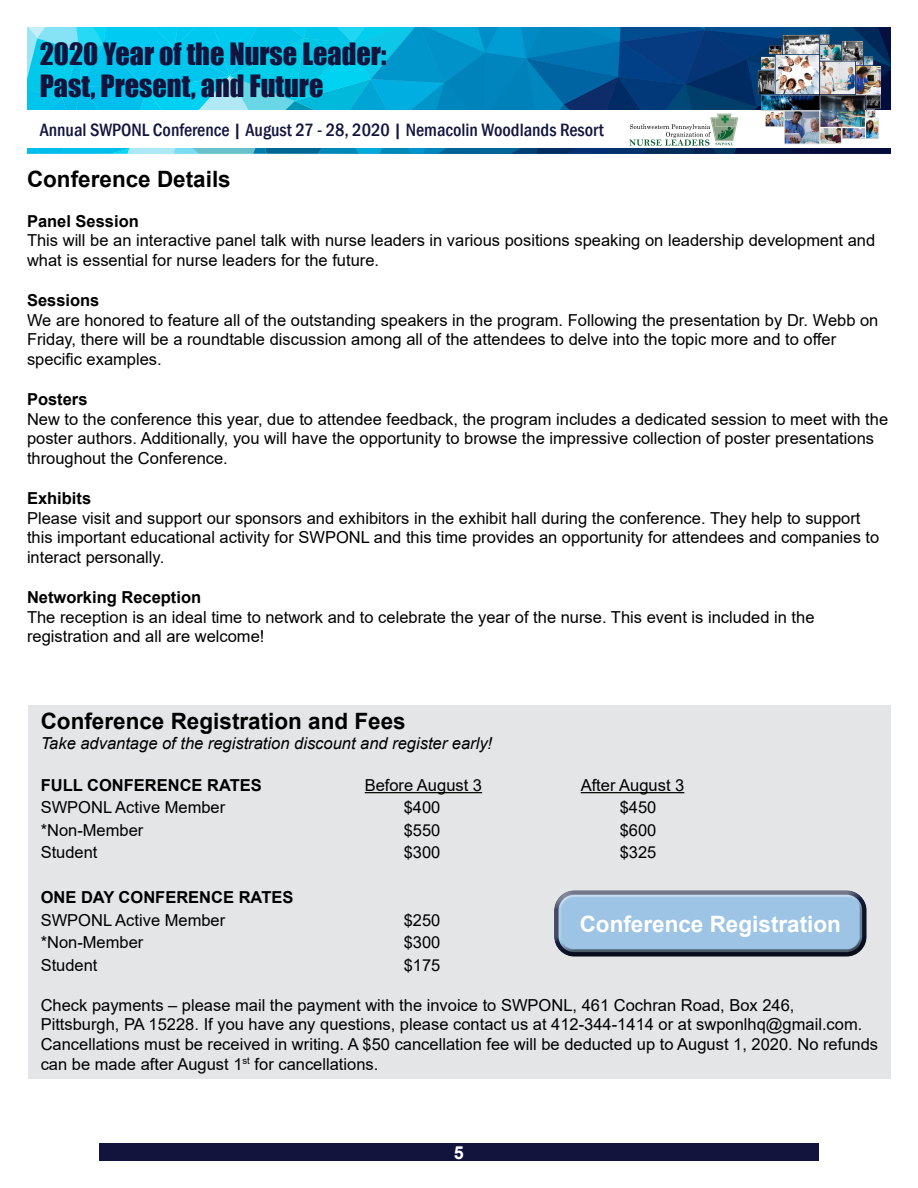
<style>
.page{position:relative;width:918px;height:1188px;background:#fff}
.page>*{position:absolute;margin:0;border:0;box-sizing:border-box;transform-origin:0 0}
.t1{font:28.2px/32.4px "Impact";color:#12143e}
.t2{font:700 22.5px "Arial";color:#000}
.t3{font:700 22.5px "Arial";color:#fff}
.t4{font:500 condensed 18.3px "Franklin Gothic";color:#12143e}
.t5{font:700 18px "Arial";color:#fff}
.t6{font:16.5px/19.8px "Arial";color:#000}
.t7{font:700 16.5px "Arial";color:#000}
.t8{font:italic 16.5px "Arial";color:#000}
</style>
<div class="page">
<svg style="left:27px;top:27px;width:864px;height:127px"></svg>
<img style="left:715px;top:113px;width:19px;height:1px">
<img style="left:715px;top:118px;width:19px;height:9px">
<img style="left:715px;top:114px;width:19px;height:4px">
<img style="left:755px;top:31px;width:130px;height:116px">
<div style="left:99px;top:1144px;width:720px;height:17px;background:#12143d"></div>
<div style="left:28px;top:705px;width:863px;height:373px;background:#e3e5e6"></div>
<hr style="left:365px;top:792px;width:117px;height:1px;background:#000">
<hr style="left:581px;top:792px;width:103px;height:1px;background:#000">
<div style="left:546px;top:882px;width:329px;height:67px;background:#fff;opacity:.75"></div>
<div style="left:546px;top:894px;width:329px;height:63px;background:#000;opacity:.75"></div>
<h1 class="t1" style="left:40px;top:37px;width:348px">2020 Year of the Nurse Leader:<br>Past, Present, and Future</h1>
<p class="t4" style="left:40px;top:118px;width:566px">Annual SWPONL Conference | August 27 - 28, 2020 | Nemacolin Woodlands Resort</p>
<h2 class="t2" style="left:27px;top:163px;width:205px">Conference Details</h2>
<p class="t7" style="left:27px;top:209px;width:113px">Panel Session</p>
<p class="t6" style="left:27px;top:231px;width:850px">This will be an interactive panel talk with nurse leaders in various positions speaking on leadership development and what is essential for nurse leaders for the future.</p>
<p class="t7" style="left:27px;top:288px;width:74px">Sessions</p>
<p class="t6" style="left:27px;top:310px;width:853px">We are honored to feature all of the outstanding speakers in the program. Following the presentation by Dr. Webb on<br>Friday, there will be a roundtable discussion among all of the attendees to delve into the topic more and to offer specific examples.</p>
<p class="t7" style="left:27px;top:387px;width:62px">Posters</p>
<p class="t6" style="left:27px;top:409px;width:863px">New to the conference this year, due to attendee feedback, the program includes a dedicated session to meet with the poster authors. Additionally, you will have the opportunity to browse the impressive collection of poster presentations throughout the Conference.</p>
<p class="t7" style="left:27px;top:486px;width:66px">Exhibits</p>
<p class="t6" style="left:27px;top:508px;width:854px">Please visit and support our sponsors and exhibitors in the exhibit hall during the conference. They help to support this important educational activity for SWPONL and this time provides an opportunity for attendees and companies to interact personally.</p>
<p class="t7" style="left:27px;top:585px;width:176px">Networking Reception</p>
<p class="t6" style="left:27px;top:607px;width:789px">The reception is an ideal time to network and to celebrate the year of the nurse. This event is included in the registration and all are welcome!</p>
<h2 class="t2" style="left:41px;top:705px;width:367px">Conference Registration and Fees</h2>
<p class="t8" style="left:41px;top:732px;width:453px">Take advantage of the registration discount and register early!</p>
<p class="t7" style="left:41px;top:774px;width:223px">FULL CONFERENCE RATES</p>
<p class="t6" style="left:365px;top:775px;width:119px">Before August 3</p>
<p class="t6" style="left:581px;top:775px;width:105px">After August 3</p>
<p class="t6" style="left:41px;top:798px;width:186px">SWPONL Active Member</p>
<p class="t6" style="left:404px;top:798px;width:38px">$400</p>
<p class="t6" style="left:620px;top:798px;width:38px">$450</p>
<p class="t6" style="left:41px;top:820px;width:104px">*Non-Member</p>
<p class="t6" style="left:404px;top:820px;width:38px">$550</p>
<p class="t6" style="left:620px;top:820px;width:38px">$600</p>
<p class="t6" style="left:41px;top:843px;width:58px">Student</p>
<p class="t6" style="left:404px;top:843px;width:38px">$300</p>
<p class="t6" style="left:620px;top:843px;width:38px">$325</p>
<p class="t7" style="left:41px;top:886px;width:254px">ONE DAY CONFERENCE RATES</p>
<p class="t6" style="left:41px;top:910px;width:186px">SWPONL Active Member</p>
<p class="t6" style="left:404px;top:910px;width:38px">$250</p>
<p class="t6" style="left:41px;top:933px;width:104px">*Non-Member</p>
<p class="t6" style="left:404px;top:933px;width:38px">$300</p>
<p class="t6" style="left:41px;top:955px;width:58px">Student</p>
<p class="t6" style="left:404px;top:955px;width:38px">$175</p>
<p class="t6" style="left:41px;top:995px;width:839px">Check payments – please mail the payment with the invoice to SWPONL, 461 Cochran Road, Box 246,<br>Pittsburgh, PA 15228. If you have any questions, please contact us at 412-344-1414 or at swponlhq@gmail.com.<br>Cancellations must be received in writing. A $50 cancellation fee will be deducted up to August 1, 2020. No refunds can be made after August 1<sup>st</sup> for cancellations.</p>
<h2 class="t3" style="left:580px;top:908px;width:263px">Conference Registration</h2>
<p class="t5" style="left:454px;top:1140px;width:12px">5</p>
</div>
